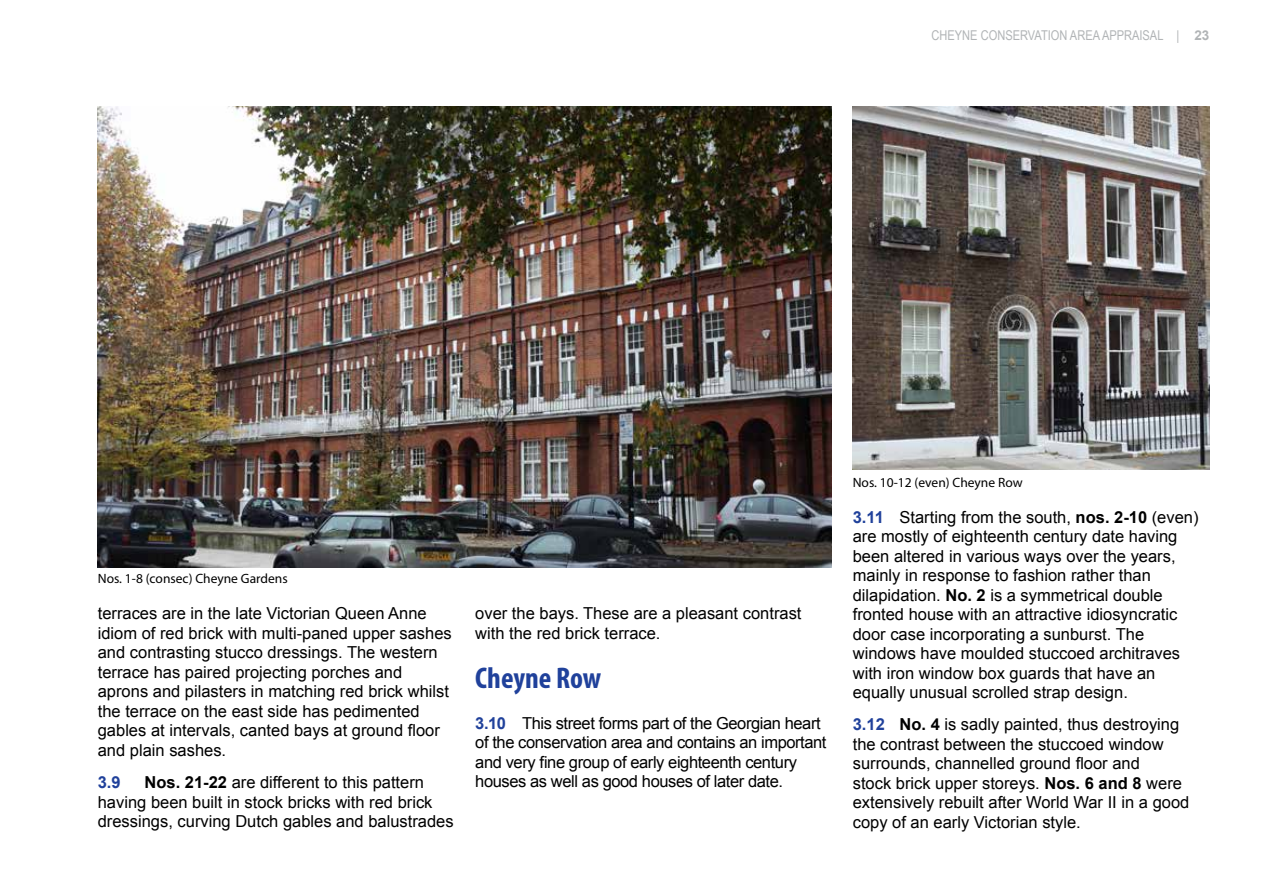
<style>
.page{position:relative;width:1263px;height:893px;background:#fff}
.page>*{position:absolute;margin:0;border:0;box-sizing:border-box;transform-origin:0 0}
.CAA_Sub_Chaper_headi{font:700 condensed 30px "Myriad Pro";color:#20419b}
.t1{font:16.5px/19.5px "Arial";color:#000}
.t2{font:16.5px/19.5px "Arial";letter-spacing:-.025em;color:#000}
.t3{font:700 16.5px "Arial";color:#20419b}
.CAA_Photo___Map_Key{font:13.5px "Myriad Pro";color:#000}
.t4{font:13.5px "Arial Narrow";color:#b1b4b6}
.s1{font-family:"Arial";font-weight:700}
.s2{font-weight:700}
.s3{font-weight:700;color:#20419b}
</style>
<div class="page">
<img style="left:97px;top:106px;width:734px;height:462px">
<img style="left:853px;top:106px;width:356px;height:364px">
<p class="t4" style="left:931px;top:25px;width:279px">CHEYNE CONSERVATION AREA APPRAISAL | <span class="s1">23</span></p>
<p class="CAA_Photo___Map_Key" style="left:98px;top:571px;width:191px">Nos. 1-8 (consec) Cheyne Gardens</p>
<p class="t1" style="left:98px;top:604px;width:355px">terraces are in the late Victorian Queen Anne idiom of red brick with multi-paned upper sashes and contrasting stucco dressings. The western terrace has paired projecting porches and aprons and pilasters in matching red brick whilst the terrace on the east side has pedimented gables at intervals, canted bays at ground floor and plain sashes.</p>
<p class="t3" style="left:98px;top:771px;width:24px">3.9</p>
<p class="t1" style="left:98px;top:773px;width:357px;text-indent:47px"><span class="s2">Nos. 21-22</span> are different to this pattern having been built in stock bricks with red brick dressings, curving Dutch gables and balustrades</p>
<p class="t1" style="left:475px;top:604px;width:328px">over the bays. These are a pleasant contrast with the red brick terrace.</p>
<p class="CAA_Sub_Chaper_headi" style="left:475px;top:659px;width:128px">Cheyne Row</p>
<p class="t2" style="left:475px;top:713px;width:353px"><span class="s3">3.10</span> This street forms part of the Georgian heart of the conservation area and contains an important and very fine group of early eighteenth century houses as well as good houses of later date.</p>
<p class="CAA_Photo___Map_Key" style="left:853px;top:474px;width:171px">Nos. 10-12 (even) Cheyne Row</p>
<p class="t1" style="left:853px;top:507px;width:347px"><span class="s3">3.11</span> Starting from the south, <span class="s2">nos. 2-10</span> (even) are mostly of eighteenth century date having been altered in various ways over the years, mainly in response to fashion rather than dilapidation. <span class="s2">No. 2</span> is a symmetrical double fronted house with an attractive idiosyncratic door case incorporating a sunburst. The windows have moulded stuccoed architraves with iron window box guards that have an equally unusual scrolled strap design.</p>
<p class="t1" style="left:853px;top:715px;width:338px"><span class="s3">3.12</span> <span class="s2">No. 4</span> is sadly painted, thus destroying the contrast between the stuccoed window surrounds, channelled ground floor and<br>stock brick upper storeys. <span class="s2">Nos. 6 and 8</span> were extensively rebuilt after World War II in a good copy of an early Victorian style.</p>
</div>
